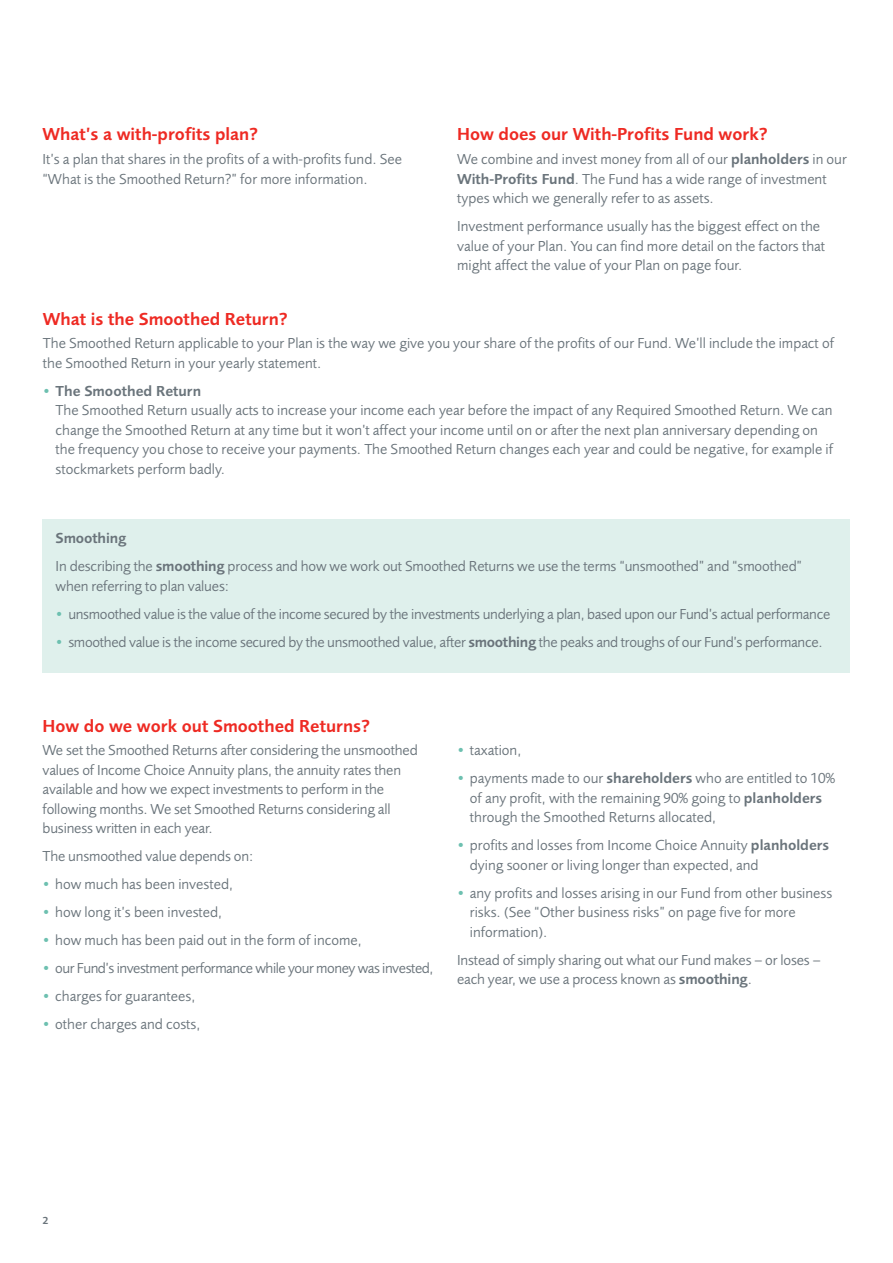
<style>
.page{position:relative;width:893px;height:1263px;background:#fff}
.page>*{position:absolute;margin:0;border:0;box-sizing:border-box;transform-origin:0 0}
.t1{font:600 18px "Pru Sans OT2";color:#ee2a23}
.t2{font:15px/19.5px "Pru Sans OT2";color:#6a747b}
.t3{font:15px "Pru Sans OT2";letter-spacing:-.02em;color:#6a747b}
.t4{font:15px "Pru Sans OT2";letter-spacing:-.03em;color:#6a747b}
.t5{font:600 10.5px "Pru Sans OT2";color:#6a747b}
.s1{font-weight:600}
.s2{color:#6dc0b0}
</style>
<div class="page">
<div style="left:43px;top:519px;width:807px;height:154px;background:#dff0ec"></div>
<p class="t1" style="left:43px;top:124px;width:217px">What’s a with-profits plan?</p>
<p class="t2" style="left:43px;top:149px;width:361px">It’s a plan that shares in the profits of a with-profits fund. See “What is the Smoothed Return?” for more information.</p>
<p class="t1" style="left:457px;top:124px;width:312px">How does our With-Profits Fund work?</p>
<p class="t2" style="left:457px;top:149px;width:391px">We combine and invest money from all of our <span class="s1">planholders</span> in our<br><span class="s1">With-Profits Fund</span>. The Fund has a wide range of investment types which we generally refer to as assets.</p>
<p class="t2" style="left:457px;top:216px;width:369px">Investment performance usually has the biggest effect on the value of your Plan. You can find more detail on the factors that might affect the value of your Plan on page four.</p>
<p class="t1" style="left:43px;top:308px;width:247px">What is the Smoothed Return?</p>
<p class="t2" style="left:43px;top:334px;width:793px">The Smoothed Return applicable to your Plan is the way we give you your share of the profits of our Fund. We’ll include the impact of the Smoothed Return in your yearly statement.</p>
<p class="t2" style="left:56px;top:381px;width:779px;text-indent:-13px"><span class="s2">•</span> <span class="s1">The Smoothed Return<br></span>The Smoothed Return usually acts to increase your income each year before the impact of any Required Smoothed Return. We can change the Smoothed Return at any time but it won’t affect your income until on or after the next plan anniversary depending on the frequency you chose to receive your payments. The Smoothed Return changes each year and could be negative, for example if stockmarkets perform badly.</p>
<p class="t2" style="left:56px;top:524px;width:748px;line-height:28px"><span class="s1">Smoothing<br></span>In describing the <span class="s1">smoothing</span> process and how we work out Smoothed Returns we use the terms “unsmoothed” and “smoothed”</p>
<p class="t2" style="left:56px;top:576px;width:175px">when referring to plan values:</p>
<p class="t3" style="left:56px;top:605px;width:776px"><span class="s2">•</span> unsmoothed value is the value of the income secured by the investments underlying a plan, based upon our Fund’s actual performance</p>
<p class="t3" style="left:56px;top:633px;width:768px"><span class="s2">•</span> smoothed value is the income secured by the unsmoothed value, after <span class="s1">smoothing</span> the peaks and troughs of our Fund’s performance.</p>
<p class="t1" style="left:43px;top:715px;width:329px">How do we work out Smoothed Returns?</p>
<p class="t2" style="left:43px;top:740px;width:377px">We set the Smoothed Returns after considering the unsmoothed values of Income Choice Annuity plans, the annuity rates then available and how we expect investments to perform in the following months. We set Smoothed Returns considering all business written in each year.</p>
<p class="t2" style="left:43px;top:846px;width:212px">The unsmoothed value depends on:</p>
<p class="t2" style="left:43px;top:874px;width:192px"><span class="s2">•</span> how much has been invested,</p>
<p class="t2" style="left:43px;top:902px;width:181px"><span class="s2">•</span> how long it’s been invested,</p>
<p class="t2" style="left:43px;top:930px;width:321px"><span class="s2">•</span> how much has been paid out in the form of income,</p>
<p class="t4" style="left:43px;top:959px;width:392px"><span class="s2">•</span> our Fund’s investment performance while your money was invested,</p>
<p class="t2" style="left:43px;top:986px;width:154px"><span class="s2">•</span> charges for guarantees,</p>
<p class="t2" style="left:43px;top:1014px;width:159px"><span class="s2">•</span> other charges and costs,</p>
<p class="t2" style="left:457px;top:740px;width:66px"><span class="s2">•</span> taxation,</p>
<p class="t2" style="left:470px;top:768px;width:367px;text-indent:-13px"><span class="s2">•</span> payments made to our <span class="s1">shareholders</span> who are entitled to 10% of any profit, with the remaining 90% going to <span class="s1">planholders </span>through the Smoothed Returns allocated,</p>
<p class="t2" style="left:470px;top:835px;width:361px;text-indent:-13px"><span class="s2">•</span> profits and losses from Income Choice Annuity <span class="s1">planholders </span>dying sooner or living longer than expected, and</p>
<p class="t2" style="left:470px;top:883px;width:364px;text-indent:-13px"><span class="s2">•</span> any profits and losses arising in our Fund from other business risks. (See “Other business risks” on page five for more information).</p>
<p class="t2" style="left:457px;top:950px;width:365px">Instead of simply sharing out what our Fund makes – or loses – each year, we use a process known as <span class="s1">smoothing</span>.</p>
<p class="t5" style="left:43px;top:1214px;width:8px">2</p>
</div>
